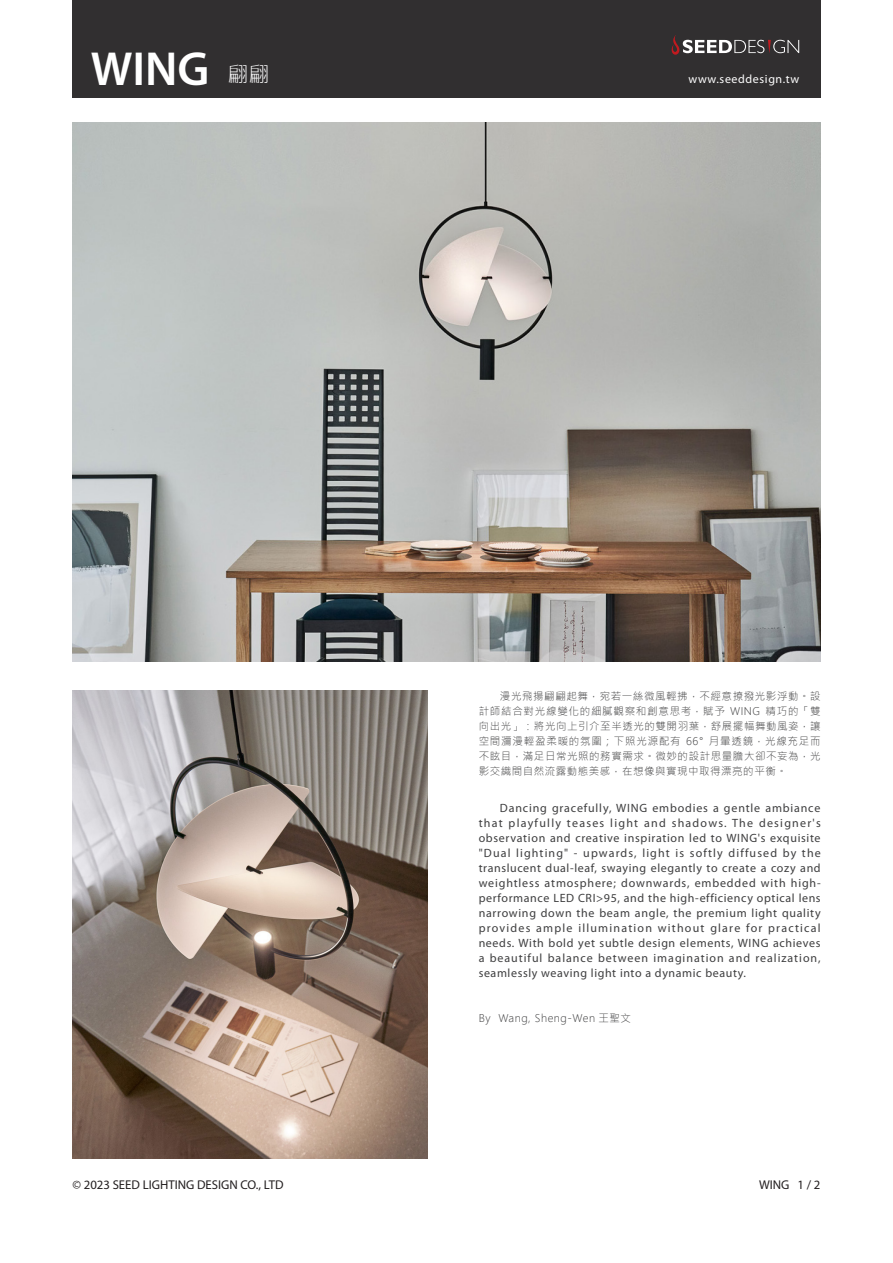
<style>
.page{position:relative;width:893px;height:1263px;background:#fff}
.page>*{position:absolute;margin:0;border:0;box-sizing:border-box;transform-origin:0 0}
.t1{font:600 48px "Myriad Pro";color:#fff}
.t2{font:300 21px "Microsoft Jheng Hei";color:#fff}
.t3{font:12.75px "Myriad Pro";color:#231f20}
.t4{font:12px/15px "Myriad Pro";letter-spacing:.05em;color:#3e3e3f;text-align:justify}
.t5{font:12px "Myriad Pro";letter-spacing:.05em;color:#fff}
.t6{font:300 10.5px/15px "Microsoft Jheng Hei";letter-spacing:.05em;color:#3e3e3f;text-align:justify}
.s1{color:#fff}
</style>
<div class="page">
<div style="left:72px;top:0;width:749px;height:98px;background:#312f30"></div>
<svg style="left:671px;top:35px;width:128px;height:20px"></svg>
<img style="left:72px;top:690px;width:355px;height:468px">
<img style="left:72px;top:123px;width:749px;height:539px">
<p class="t1" style="left:91px;top:38px;width:120px">WING</p>
<p class="t2" style="left:227px;top:61px;width:43px">翩翩</p>
<p class="t5" style="left:688px;top:72px;width:112px">www.seeddesign.tw</p>
<p class="t6" style="left:479px;top:688px;width:344px;text-indent:21px">漫光飛揚翩翩起舞，宛若一絲微風輕拂，不經意撩撥光影浮動。設計師結合對光線變化的細膩觀察和創意思考，賦予 WING 精巧的「雙向出光」：將光向上引介至半透光的雙開羽葉，舒展擺幅舞動風姿，讓空間瀰漫輕盈柔暖的氛圍；下照光源配有 66° 月暈透鏡，光線充足而不眩目，滿足日常光照的務實需求。微妙的設計思量膽大卻不妄為，光影交織間自然流露動態美感，在想像與實現中取得漂亮的平衡。</p>
<p class="t4" style="left:479px;top:800px;width:344px;text-indent:21px">Dancing gracefully, WING embodies a gentle ambiance that playfully teases light and shadows. The designer's observation and creative inspiration led to WING's exquisite "Dual lighting" - upwards, light is softly diffused by the translucent dual-leaf, swaying elegantly to create a cozy and weightless atmosphere; downwards, embedded with high&shy;performance LED CRI&gt;95, and the high-efficiency optical lens narrowing down the beam angle, the premium light quality provides ample illumination without glare for practical needs. With bold yet subtle design elements, WING achieves a beautiful balance between imagination and realization, seamlessly weaving light into a dynamic beauty.</p>
<p class="t6" style="left:479px;top:1011px;width:154px">By Wang, Sheng-Wen 王聖文</p>
<p class="t3" style="left:72px;top:1177px;width:215px">© 2023 SEED LIGHTING DESIGN CO., LTD<span class="s1">.</span></p>
<p class="t3" style="left:759px;top:1177px;width:63px">WING 1 / 2</p>
</div>
